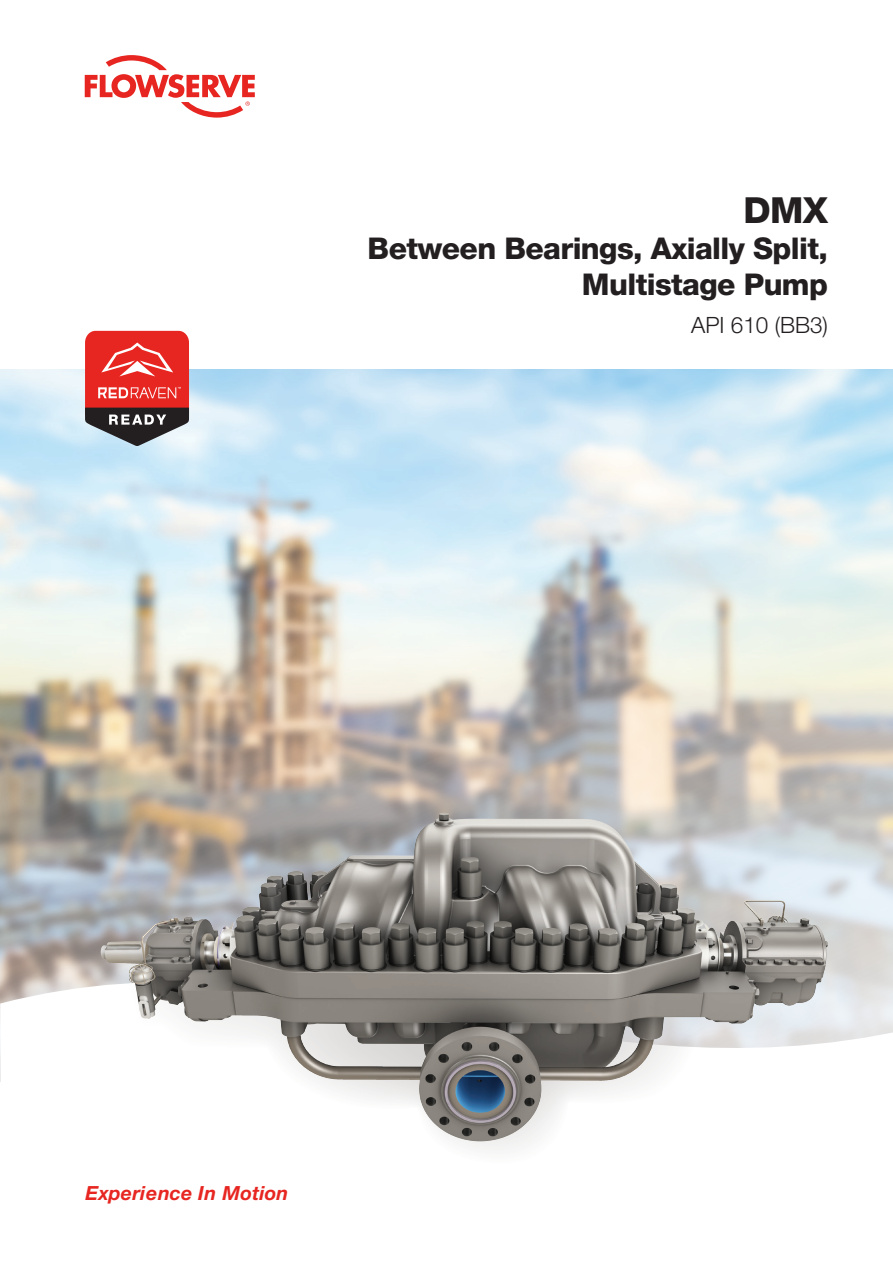
<style>
.page{position:relative;width:893px;height:1263px;background:#fff}
.page>*{position:absolute;margin:0;border:0;box-sizing:border-box;transform-origin:0 0}
.t1{font:800 36px "Helvetica Neue LT Std";color:#231f20}
.t2{font:800 30px/36px "Helvetica Neue LT Std";letter-spacing:-.02em;color:#231f20;text-align:right}
.t3{font:300 22.5px "Helvetica Neue LT Std";color:#231f20}
.t4{font:italic 700 19.5px "Helvetica Neue LT Std";letter-spacing:.015em;color:#e72621}
</style>
<div class="page">
<img style="left:1px;top:369px;width:892px;height:549px">
<svg style="left:85px;top:55px;width:170px;height:63px"></svg>
<svg style="left:0;top:918px;width:893px;height:164px"></svg>
<svg style="left:85px;top:331px;width:104px;height:115px;background:#bf4e4d"></svg>
<svg style="left:90px;top:954px;width:747px;height:196px"></svg>
<img style="left:331px;top:813px;width:111px;height:57px">
<p class="t1" style="left:743px;top:189px;width:86px">DMX</p>
<p class="t2" style="left:368px;top:231px;width:462px">Between Bearings, Axially Split,<br>Multistage Pump</p>
<p class="t3" style="left:691px;top:311px;width:138px">API 610 (BB3)</p>
<p class="t4" style="left:86px;top:1181px;width:205px">Experience In Motion</p>
</div>
